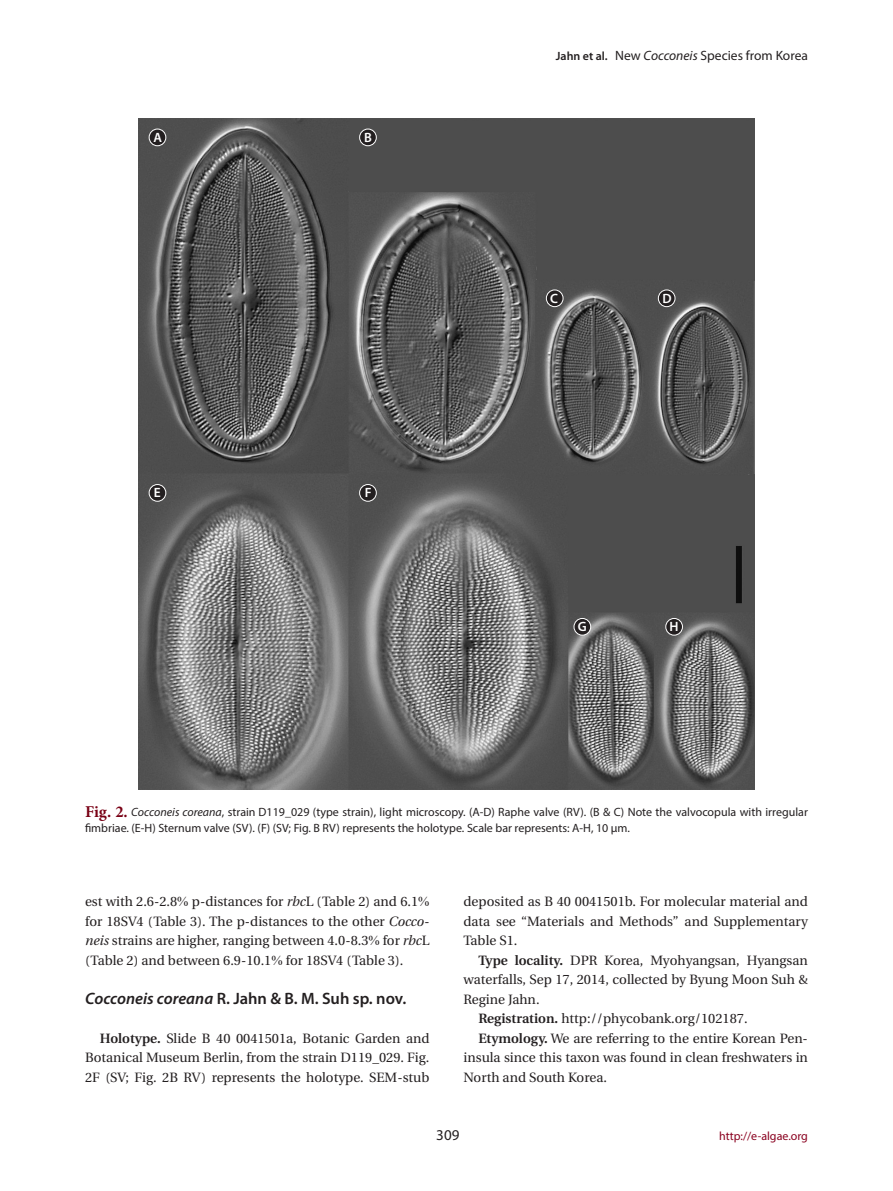
<style>
.page{position:relative;width:893px;height:1191px;background:#fff}
.page>*{position:absolute;margin:0;border:0;box-sizing:border-box;transform-origin:0 0}
.중제목_기준선격자{font:600 16.5px "Myriad Pro";color:#231f20}
.t1{font:15px "Myriad Pro";color:#231f20}
.본문내용_공통{font:13.5px/19.5px "Utopia";color:#231f20;text-align:justify}
.t2{font:13.5px "Myriad Pro";color:#231f20}
.t3{font:600 13.5px "Myriad Pro";color:#fff}
.테이블_이미지_캡션{font:12px/15.8px "Myriad Pro";color:#231f20}
.t4{font:12px "Myriad Pro";color:#8a011f}
.s1{font-weight:600;font-size:12px}
.s2{font-style:italic}
.s3{font-family:"Minion Pro";font-weight:700;font-size:16.5px;color:#790015}
.s4{font-family:"Times New Roman"}
.s5{font-weight:600}
</style>
<div class="page">
<img style="left:138px;top:118px;width:617px;height:671px">
<div style="left:149px;top:129px;width:17px;height:17px;background:#231f20;border-radius:50%"></div>
<div style="left:149px;top:129px;width:17px;height:17px;border:1px solid #fff;border-radius:50%"></div>
<div style="left:546px;top:290px;width:17px;height:17px;background:#231f20;border-radius:50%"></div>
<div style="left:546px;top:290px;width:17px;height:17px;border:1px solid #fff;border-radius:50%"></div>
<div style="left:658px;top:290px;width:17px;height:17px;background:#231f20;border-radius:50%"></div>
<div style="left:658px;top:290px;width:17px;height:17px;border:1px solid #fff;border-radius:50%"></div>
<div style="left:360px;top:129px;width:16px;height:17px;background:#231f20;border-radius:50%"></div>
<div style="left:359px;top:129px;width:17px;height:17px;border:1px solid #fff;border-radius:50%"></div>
<div style="left:149px;top:484px;width:17px;height:17px;background:#231f20;border-radius:50%"></div>
<div style="left:149px;top:484px;width:17px;height:17px;border:1px solid #fff;border-radius:50%"></div>
<div style="left:574px;top:618px;width:17px;height:17px;background:#231f20;border-radius:50%"></div>
<div style="left:574px;top:618px;width:17px;height:17px;border:1px solid #fff;border-radius:50%"></div>
<div style="left:360px;top:484px;width:16px;height:17px;background:#231f20;border-radius:50%"></div>
<div style="left:359px;top:484px;width:17px;height:17px;border:1px solid #fff;border-radius:50%"></div>
<div style="left:666px;top:618px;width:16px;height:17px;background:#231f20;border-radius:50%"></div>
<div style="left:666px;top:618px;width:17px;height:17px;border:1px solid #fff;border-radius:50%"></div>
<p class="t3" style="left:153px;top:129px;width:10px">A</p>
<p class="t3" style="left:154px;top:484px;width:8px">E</p>
<p class="t3" style="left:364px;top:129px;width:9px">B</p>
<p class="t3" style="left:365px;top:484px;width:8px">F</p>
<p class="t2" style="left:556px;top:47px;width:253px"><span class="s1">Jahn et al.</span> New <span class="s2">Cocconeis</span> Species from Korea</p>
<p class="t3" style="left:550px;top:289px;width:9px">C</p>
<p class="t3" style="left:662px;top:289px;width:11px">D</p>
<p class="t3" style="left:578px;top:618px;width:10px">G</p>
<p class="t3" style="left:669px;top:618px;width:11px">H</p>
<p class="테이블_이미지_캡션" style="left:85px;top:804px;width:724px"><span class="s3">Fig. 2.</span> <span class="s2">Cocconeis coreana</span>, strain D119_029 (type strain), light microscopy. (A-D) Raphe valve (RV). (B &amp; C) Note the valvocopula with irregular fimbriae. (E-H) Sternum valve (SV). (F) (SV; Fig. B RV) represents the holotype. Scale bar represents: A-H, 10 µm.</p>
<p class="본문내용_공통" style="left:85px;top:892px;width:346px">est with 2.6-2.8<span class="s4">%</span> p-distances for <span class="s2">rbc</span>L (Table 2) and 6.1<span class="s4">% </span>for 18SV4 (Table 3). The p-distances to the other <span class="s2">Cocco&shy;neis</span> strains are higher, ranging between 4.0-8.3<span class="s4">%</span> for <span class="s2">rbc</span>L (Table 2) and between 6.9-10.1<span class="s4">%</span> for 18SV4 (Table 3).</p>
<p class="중제목_기준선격자" style="left:85px;top:987px;width:323px"><span class="s2">Cocconeis coreana</span> R. Jahn &amp; B. M. Suh sp. nov.</p>
<p class="본문내용_공통" style="left:85px;top:1028px;width:346px;text-indent:15px"><span class="s5">Holotype.</span> Slide B 40 0041501a, Botanic Garden and Botanical Museum Berlin, from the strain D119_029. Fig.<br>2F (SV; Fig. 2B RV) represents the holotype. SEM-stub</p>
<p class="본문내용_공통" style="left:463px;top:892px;width:346px">deposited as B 40 0041501b. For molecular material and data see “Materials and Methods” and Supplementary Table S1.</p>
<p class="본문내용_공통" style="left:463px;top:950px;width:346px;text-indent:15px"><span class="s5">Type locality.</span> DPR Korea, Myohyangsan, Hyangsan waterfalls, Sep 17, 2014, collected by Byung Moon Suh &amp; Regine Jahn.</p>
<p class="본문내용_공통" style="left:478px;top:1009px;width:271px"><span class="s5">Registration.</span> http://phycobank.org/102187.</p>
<p class="본문내용_공통" style="left:463px;top:1028px;width:346px;text-indent:15px"><span class="s5">Etymology.</span> We are referring to the entire Korean Pen&shy;insula since this taxon was found in clean freshwaters in North and South Korea.</p>
<p class="t1" style="left:436px;top:1125px;width:25px">309</p>
<p class="t4" style="left:719px;top:1128px;width:90px">http://e-algae.org</p>
</div>
